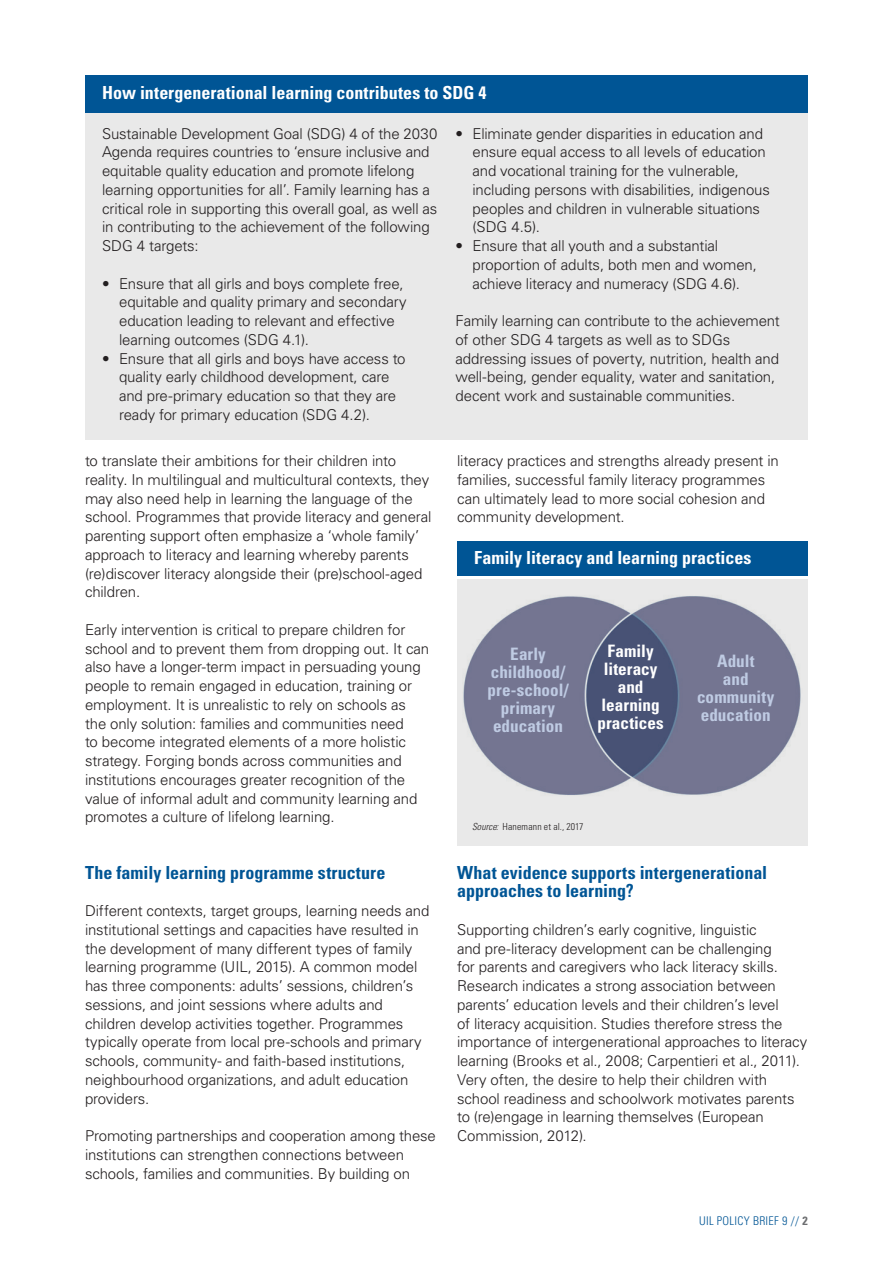
<style>
.page{position:relative;width:893px;height:1263px;background:#fff}
.page>*{position:absolute;margin:0;border:0;box-sizing:border-box;transform-origin:0 0}
.t1{font:700 condensed 18px/18.8px "Univers";color:#005595}
.t2{font:700 condensed 18px "Univers";color:#fff}
.t3{font:700 condensed 17.1px/17.9px "Univers";color:#bfcbe3;text-align:center}
.t4{font:700 condensed 17.1px/17.9px "Univers";color:#fff;text-align:center}
.t5{font:300 15px/18.8px "Univers";letter-spacing:-.01em;color:#231f20}
.t6{font:300 condensed 12px "Univers";letter-spacing:.025em;color:#005595}
.t7{font:300 condensed 9.75px "Univers";letter-spacing:.02em;color:#231f20}
.s1{font-style:italic}
.s2{font-weight:700;color:#6c6d70}
</style>
<div class="page">
<div style="left:457px;top:579px;width:351px;height:266px;background:#e9e9e9"></div>
<div style="left:85px;top:105px;width:723px;height:335px;background:#e9e9e9"></div>
<div style="left:85px;top:75px;width:723px;height:38px;background:#005595"></div>
<img style="left:463px;top:596px;width:338px;height:199px">
<div style="left:457px;top:541px;width:351px;height:35px;background:#005595"></div>
<p class="t2" style="left:102px;top:82px;width:386px">How intergenerational learning contributes to SDG 4</p>
<p class="t5" style="left:102px;top:124px;width:337px">Sustainable Development Goal (SDG) 4 of the 2030<br>Agenda requires countries to ‘ensure inclusive and equitable quality education and promote lifelong learning opportunities for all’. Family learning has a critical role in supporting this overall goal, as well as in contributing to the achievement of the following SDG 4 targets:</p>
<p class="t5" style="left:119px;top:274px;width:289px;text-indent:-17px">• Ensure that all girls and boys complete free, equitable and quality primary and secondary education leading to relevant and effective learning outcomes (SDG 4.1).</p>
<p class="t5" style="left:119px;top:349px;width:288px;text-indent:-17px">• Ensure that all girls and boys have access to quality early childhood development, care and pre-primary education so that they are ready for primary education (SDG 4.2).</p>
<p class="t5" style="left:85px;top:451px;width:348px">to translate their ambitions for their children into reality. In multilingual and multicultural contexts, they may also need help in learning the language of the school. Programmes that provide literacy and general parenting support often emphasize a ‘whole family’ approach to literacy and learning whereby parents (re)discover literacy alongside their (pre)school-aged children.</p>
<p class="t5" style="left:85px;top:620px;width:346px">Early intervention is critical to prepare children for school and to prevent them from dropping out. It can also have a longer-term impact in persuading young people to remain engaged in education, training or employment. It is unrealistic to rely on schools as the only solution: families and communities need<br>to become integrated elements of a more holistic strategy. Forging bonds across communities and institutions encourages greater recognition of the value of informal adult and community learning and promotes a culture of lifelong learning.</p>
<p class="t1" style="left:85px;top:862px;width:302px">The family learning programme structure</p>
<p class="t5" style="left:85px;top:901px;width:346px">Different contexts, target groups, learning needs and institutional settings and capacities have resulted in the development of many different types of family learning programme (UIL, 2015). A common model has three components: adults’ sessions, children’s sessions, and joint sessions where adults and children develop activities together. Programmes typically operate from local pre-schools and primary schools, community- and faith-based institutions, neighbourhood organizations, and adult education providers.</p>
<p class="t5" style="left:85px;top:1126px;width:352px">Promoting partnerships and cooperation among these institutions can strengthen connections between schools, families and communities. By building on</p>
<p class="t5" style="left:472px;top:124px;width:299px;text-indent:-17px">• Eliminate gender disparities in education and ensure equal access to all levels of education and vocational training for the vulnerable, including persons with disabilities, indigenous peoples and children in vulnerable situations (SDG 4.5).</p>
<p class="t5" style="left:472px;top:236px;width:286px;text-indent:-17px">• Ensure that all youth and a substantial proportion of adults, both men and women, achieve literacy and numeracy (SDG 4.6).</p>
<p class="t5" style="left:455px;top:311px;width:326px">Family learning can contribute to the achievement of other SDG 4 targets as well as to SDGs addressing issues of poverty, nutrition, health and well-being, gender equality, water and sanitation, decent work and sustainable communities.</p>
<p class="t5" style="left:457px;top:451px;width:323px">literacy practices and strengths already present in families, successful family literacy programmes can ultimately lead to more social cohesion and community development.</p>
<p class="t2" style="left:474px;top:546px;width:279px">Family literacy and learning practices</p>
<p class="t3" style="left:487px;top:645px;width:83px">Early childhood/ pre-school/ primary education</p>
<p class="t4" style="left:597px;top:642px;width:68px">Family literacy and learning practices</p>
<p class="t3" style="left:697px;top:652px;width:79px">Adult<br>and community education</p>
<p class="t7" style="left:472px;top:820px;width:113px"><span class="s1">Source:</span> Hanemann et al., 2017</p>
<p class="t1" style="left:457px;top:862px;width:312px">What evidence supports intergenerational approaches to learning?</p>
<p class="t5" style="left:457px;top:920px;width:352px">Supporting children’s early cognitive, linguistic<br>and pre-literacy development can be challenging<br>for parents and caregivers who lack literacy skills.<br>Research indicates a strong association between parents’ education levels and their children’s level<br>of literacy acquisition. Studies therefore stress the importance of intergenerational approaches to literacy learning (Brooks et al., 2008; Carpentieri et al., 2011).<br>Very often, the desire to help their children with school readiness and schoolwork motivates parents to (re)engage in learning themselves (European Commission, 2012).</p>
<p class="t6" style="left:699px;top:1214px;width:110px">UIL POLICY BRIEF 9 // <span class="s2">2</span></p>
</div>
